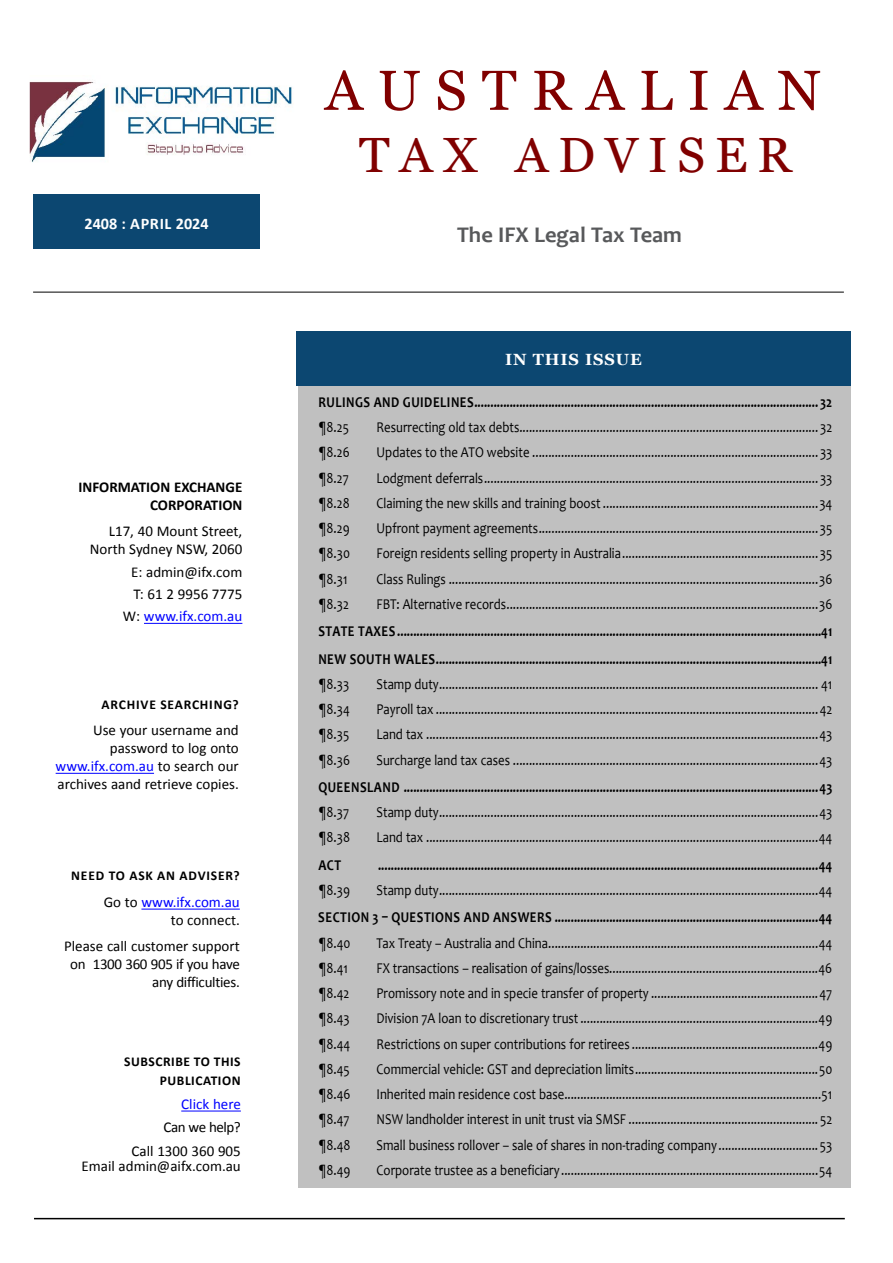
<style>
.page{position:relative;width:893px;height:1263px;background:#fff}
.page>*{position:absolute;margin:0;border:0;box-sizing:border-box;transform-origin:0 0}
.t1{font:56.25px "Georgia";letter-spacing:.265em;color:#800000}
.t2{font:49.5px "Georgia";letter-spacing:.2em;color:#800000}
.t3{font:700 22.5px "Candara";color:#58595b}
.t4{font:700 16.2px "Calibri";color:#fff}
.t5{font:700 16.2px "Georgia";letter-spacing:.05em;color:#fff}
.t6{font:15px "Candara";color:#000;scale:.85 1}
.t7{font:700 15px/27.3px "Candara";letter-spacing:.04em;color:#000;scale:.85 1}
.t8{font:15px/18px "Calibri";color:#000;text-align:right}
.t9{font:15px/18px "Calibri";letter-spacing:-.02em;color:#000;text-align:right}
.t10{font:700 15px/18px "Calibri";color:#000;text-align:right}
.t11{font:15px "Calibri";color:#00f}
.t12{font:700 13.5px/19.5px "Calibri";letter-spacing:.045em;color:#000;text-align:right}
.s1{color:#00f}
</style>
<div class="page">
<div style="left:298px;top:333px;width:552px;height:855px;background:#c0c0c0"></div>
<hr style="left:56px;top:773px;width:98px;height:1px;background:#00f">
<hr style="left:181px;top:1111px;width:60px;height:1px;background:#00f">
<hr style="left:141px;top:909px;width:99px;height:1px;background:#00f">
<div style="left:33px;top:195px;width:227px;height:54px;background:#0c4771"></div>
<hr style="left:144px;top:623px;width:98px;height:1px;background:#00f">
<hr style="left:33px;top:292px;width:811px;height:1px;background:#000">
<hr style="left:34px;top:1218px;width:811px;height:1px;background:#000">
<div style="left:296px;top:331px;width:554px;height:54px;background:#0c4771"></div>
<img style="left:115px;top:86px;width:177px;height:69px">
<img style="left:29px;top:81px;width:77px;height:82px">
<p class="t4" style="left:85px;top:213px;width:126px">2408 : APRIL 2024</p>
<p class="t10" style="left:79px;top:477px;width:165px">INFORMATION EXCHANGE<br>CORPORATION</p>
<p class="t8" style="left:90px;top:522px;width:154px">L17, 40 Mount Street,<br>North Sydney NSW, 2060</p>
<p class="t8" style="left:123px;top:560px;width:121px;line-height:22.2px">E: admin@ifx.com<br>T: 61 2 9956 7775<br>W: <span class="s1">www.ifx.com.au</span></p>
<p class="t12" style="left:102px;top:694px;width:139px">ARCHIVE SEARCHING?</p>
<p class="t8" style="left:56px;top:720px;width:185px">Use your username and password to log onto <span class="s1">www.ifx.com.au</span> to search our archives aand retrieve copies.</p>
<p class="t12" style="left:71px;top:865px;width:170px">NEED TO ASK AN ADVISER?</p>
<p class="t8" style="left:104px;top:892px;width:137px">Go to <span class="s1">www.ifx.com.au </span>to connect.</p>
<p class="t9" style="left:64px;top:937px;width:177px">Please call customer support on 1300 360 905 if you have any difficulties.</p>
<p class="t12" style="left:124px;top:1051px;width:118px">SUBSCRIBE TO THIS<br>PUBLICATION</p>
<p class="t11" style="left:181px;top:1094px;width:61px">Click here</p>
<p class="t8" style="left:132px;top:1115px;width:111px;line-height:23.5px">Can we help?<br>Call 1300 360 905</p>
<p class="t8" style="left:82px;top:1156px;width:161px">Email admin@aifx.com.au</p>
<h1 class="t1" style="left:325px;top:49px;width:497px">AUSTRALIAN</h1>
<h2 class="t2" style="left:359px;top:119px;width:434px">TAX ADVISER</h2>
<h3 class="t3" style="left:457px;top:221px;width:226px">The IFX Legal Tax Team</h3>
<p class="t5" style="left:505px;top:347px;width:138px">IN THIS ISSUE</p>
<p class="t7" style="left:318px;top:388px;width:606px">RULINGS AND GUIDELINES........................................................................................................... 32</p>
<p class="t6" style="left:318px;top:418px;width:38px">¶8.25</p>
<p class="t6" style="left:377px;top:418px;width:538px">Resurrecting old tax debts............................................................................................. 32</p>
<p class="t6" style="left:318px;top:443px;width:39px">¶8.26</p>
<p class="t6" style="left:377px;top:443px;width:538px">Updates to the ATO website ......................................................................................... 33</p>
<p class="t6" style="left:318px;top:469px;width:38px">¶8.27</p>
<p class="t6" style="left:377px;top:469px;width:538px">Lodgment deferrals........................................................................................................ 33</p>
<p class="t6" style="left:318px;top:494px;width:39px">¶8.28</p>
<p class="t6" style="left:377px;top:494px;width:538px">Claiming the new skills and training boost ...................................................................34</p>
<p class="t6" style="left:318px;top:519px;width:39px">¶8.29</p>
<p class="t6" style="left:377px;top:519px;width:538px">Upfront payment agreements....................................................................................... 35</p>
<p class="t6" style="left:318px;top:544px;width:39px">¶8.30</p>
<p class="t6" style="left:377px;top:544px;width:538px">Foreign residents selling property in Australia............................................................. 35</p>
<p class="t6" style="left:318px;top:570px;width:36px">¶8.31</p>
<p class="t6" style="left:377px;top:570px;width:538px">Class Rulings ...................................................................................................................36</p>
<p class="t6" style="left:318px;top:595px;width:38px">¶8.32</p>
<p class="t6" style="left:377px;top:595px;width:538px">FBT: Alternative records.................................................................................................36</p>
<p class="t7" style="left:318px;top:618px;width:606px">STATE TAXES ....................................................................................................................................41<br>NEW SOUTH WALES........................................................................................................................41</p>
<p class="t6" style="left:318px;top:675px;width:38px">¶8.33</p>
<p class="t6" style="left:377px;top:675px;width:538px">Stamp duty...................................................................................................................... 41</p>
<p class="t6" style="left:318px;top:700px;width:39px">¶8.34</p>
<p class="t6" style="left:377px;top:700px;width:538px">Payroll tax .......................................................................................................................42</p>
<p class="t6" style="left:318px;top:725px;width:38px">¶8.35</p>
<p class="t6" style="left:377px;top:725px;width:538px">Land tax ..........................................................................................................................43</p>
<p class="t6" style="left:318px;top:750px;width:39px">¶8.36</p>
<p class="t6" style="left:377px;top:750px;width:538px">Surcharge land tax cases ...............................................................................................43</p>
<p class="t7" style="left:318px;top:773px;width:606px">QUEENSLAND .................................................................................................................................43</p>
<p class="t6" style="left:318px;top:803px;width:38px">¶8.37</p>
<p class="t6" style="left:377px;top:803px;width:538px">Stamp duty......................................................................................................................43</p>
<p class="t6" style="left:318px;top:828px;width:39px">¶8.38</p>
<p class="t6" style="left:377px;top:828px;width:538px">Land tax ..........................................................................................................................44</p>
<p class="t7" style="left:318px;top:851px;width:28px">ACT</p>
<p class="t7" style="left:378px;top:851px;width:536px">.........................................................................................................................................44</p>
<p class="t6" style="left:318px;top:881px;width:39px">¶8.39</p>
<p class="t6" style="left:377px;top:881px;width:538px">Stamp duty......................................................................................................................44</p>
<p class="t7" style="left:318px;top:904px;width:606px">SECTION 3 – QUESTIONS AND ANSWERS ..................................................................................44</p>
<p class="t6" style="left:318px;top:934px;width:40px">¶8.40</p>
<p class="t6" style="left:377px;top:934px;width:538px">Tax Treaty – Australia and China....................................................................................44</p>
<p class="t6" style="left:318px;top:959px;width:37px">¶8.41</p>
<p class="t6" style="left:377px;top:959px;width:538px">FX transactions – realisation of gains/losses.................................................................46</p>
<p class="t6" style="left:318px;top:984px;width:38px">¶8.42</p>
<p class="t6" style="left:377px;top:984px;width:538px">Promissory note and in specie transfer of property ....................................................47</p>
<p class="t6" style="left:318px;top:1009px;width:39px">¶8.43</p>
<p class="t6" style="left:377px;top:1009px;width:538px">Division 7A loan to discretionary trust..........................................................................49</p>
<p class="t6" style="left:318px;top:1035px;width:40px">¶8.44</p>
<p class="t6" style="left:377px;top:1035px;width:538px">Restrictions on super contributions for retirees ..........................................................49</p>
<p class="t6" style="left:318px;top:1060px;width:39px">¶8.45</p>
<p class="t6" style="left:377px;top:1060px;width:538px">Commercial vehicle: GST and depreciation limits.........................................................50</p>
<p class="t6" style="left:318px;top:1085px;width:40px">¶8.46</p>
<p class="t6" style="left:377px;top:1085px;width:538px">Inherited main residence cost base................................................................................51</p>
<p class="t6" style="left:318px;top:1110px;width:39px">¶8.47</p>
<p class="t6" style="left:377px;top:1110px;width:538px">NSW landholder interest in unit trust via SMSF ........................................................... 52</p>
<p class="t6" style="left:318px;top:1136px;width:40px">¶8.48</p>
<p class="t6" style="left:377px;top:1136px;width:538px">Small business rollover – sale of shares in non-trading company ............................... 53</p>
<p class="t6" style="left:318px;top:1161px;width:40px">¶8.49</p>
<p class="t6" style="left:377px;top:1161px;width:538px">Corporate trustee as a beneficiary................................................................................54</p>
</div>
